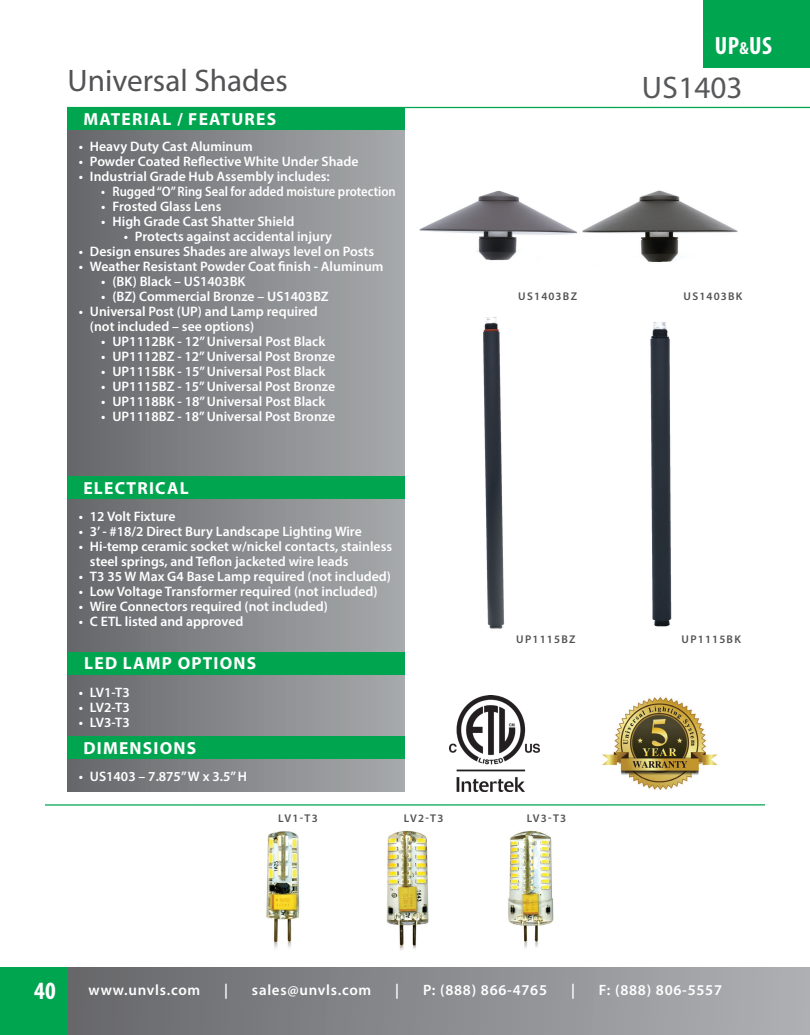
<style>
.page{position:relative;width:810px;height:1035px;background:#fff}
.page>*{position:absolute;margin:0;border:0;box-sizing:border-box;transform-origin:0 0}
.t1{font:31.25px "Myriad Pro";color:#535355}
.t2{font:31.25px "Myriad Pro";color:#57585a}
.t3{font:700 condensed 25px "Myriad Pro";color:#fff}
.t4{font:700 17.5px "Myriad Pro";letter-spacing:.07em;color:#fff}
.t5{font:600 15px "Myriad Pro";letter-spacing:.05em;color:#fff}
.t6{font:600 13.75px/15px "Myriad Pro";color:#fff}
.t7{font:600 13.75px "Myriad Pro";color:#fff;scale:.92 1}
.t8{font:600 11.25px "Myriad Pro";letter-spacing:.11em;color:#535355}
.s1{font-size:17.5px}
</style>
<div class="page">
<div style="left:0;top:968px;width:810px;height:67px;background:linear-gradient(to right,#5f6163,#aeb0b4)"></div>
<hr style="left:45px;top:804px;width:720px;height:2px;background:#00a54f">
<hr style="left:68px;top:107px;width:742px;height:1px;background:#00a54f">
<div style="left:68px;top:129px;width:337px;height:662px;background:linear-gradient(to right,#65676a,#a8abac)"></div>
<img style="left:386px;top:830px;width:43px;height:121px">
<img style="left:266px;top:831px;width:34px;height:117px">
<img style="left:508px;top:830px;width:46px;height:118px">
<img style="left:419px;top:190px;width:319px;height:72px">
<div style="left:703px;top:0;width:107px;height:68px;background:#00a54f"></div>
<div style="left:67px;top:736px;width:338px;height:22px;background:#00a54f"></div>
<div style="left:68px;top:652px;width:337px;height:22px;background:#00a54f"></div>
<div style="left:68px;top:476px;width:337px;height:23px;background:#00a54f"></div>
<div style="left:0;top:968px;width:68px;height:67px;background:#00a54f"></div>
<div style="left:68px;top:107px;width:337px;height:23px;background:#00a54f"></div>
<img style="left:483px;top:317px;width:22px;height:312px">
<img style="left:650px;top:322px;width:22px;height:305px">
<img style="left:449px;top:696px;width:91px;height:95px">
<img style="left:602px;top:696px;width:116px;height:94px">
<h1 class="t1" style="left:68px;top:61px;width:222px">Universal Shades</h1>
<p class="t4" style="left:84px;top:108px;width:194px">MATERIAL / FEATURES</p>
<p class="t6" style="left:79px;top:138px;width:176px">• Heavy Duty Cast Aluminum</p>
<p class="t6" style="left:79px;top:153px;width:281px">• Powder Coated Reflective White Under Shade</p>
<p class="t6" style="left:79px;top:168px;width:253px">• Industrial Grade Hub Assembly includes:</p>
<p class="t7" style="left:101px;top:183px;width:322px">• Rugged “O” Ring Seal for added moisture protection</p>
<p class="t6" style="left:101px;top:198px;width:122px">• Frosted Glass Lens</p>
<p class="t6" style="left:101px;top:213px;width:195px">• High Grade Cast Shatter Shield</p>
<p class="t6" style="left:124px;top:228px;width:210px">• Protects against accidental injury</p>
<p class="t6" style="left:79px;top:243px;width:297px">• Design ensures Shades are always level on Posts</p>
<p class="t6" style="left:79px;top:258px;width:306px">• Weather Resistant Powder Coat finish - Aluminum</p>
<p class="t6" style="left:101px;top:273px;width:146px">• (BK) Black – US1403BK</p>
<p class="t6" style="left:101px;top:288px;width:229px">• (BZ) Commercial Bronze – US1403BZ</p>
<p class="t6" style="left:90px;top:303px;width:229px;text-indent:-11px">• Universal Post (UP) and Lamp required (not included – see options)</p>
<p class="t6" style="left:101px;top:333px;width:226px">• UP1112BK - 12” Universal Post Black</p>
<p class="t6" style="left:101px;top:348px;width:235px">• UP1112BZ - 12” Universal Post Bronze</p>
<p class="t6" style="left:101px;top:363px;width:226px">• UP1115BK - 15” Universal Post Black</p>
<p class="t6" style="left:101px;top:378px;width:235px">• UP1115BZ - 15” Universal Post Bronze</p>
<p class="t6" style="left:101px;top:393px;width:226px">• UP1118BK - 18” Universal Post Black</p>
<p class="t6" style="left:101px;top:408px;width:235px">• UP1118BZ - 18” Universal Post Bronze</p>
<p class="t4" style="left:83px;top:477px;width:107px">ELECTRICAL</p>
<p class="t6" style="left:79px;top:509px;width:98px">• 12 Volt Fixture</p>
<p class="t6" style="left:79px;top:524px;width:285px">• 3’ - #18/2 Direct Bury Landscape Lighting Wire</p>
<p class="t6" style="left:90px;top:539px;width:304px;text-indent:-11px">• Hi-temp ceramic socket w/nickel contacts, stainless steel springs, and Teflon jacketed wire leads</p>
<p class="t6" style="left:79px;top:569px;width:314px">• T3 35 W Max G4 Base Lamp required (not included)</p>
<p class="t6" style="left:79px;top:584px;width:301px">• Low Voltage Transformer required (not included)</p>
<p class="t6" style="left:79px;top:599px;width:251px">• Wire Connectors required (not included)</p>
<p class="t6" style="left:79px;top:614px;width:166px">• C ETL listed and approved</p>
<p class="t4" style="left:84px;top:652px;width:174px">LED LAMP OPTIONS</p>
<p class="t6" style="left:79px;top:684px;width:52px">• LV1-T3</p>
<p class="t6" style="left:79px;top:699px;width:52px">• LV2-T3</p>
<p class="t6" style="left:79px;top:714px;width:52px">• LV3-T3</p>
<p class="t4" style="left:83px;top:736px;width:114px">DIMENSIONS</p>
<p class="t6" style="left:79px;top:769px;width:170px">• US1403 – 7.875” W x 3.5” H</p>
<h2 class="t3" style="left:715px;top:30px;width:59px">UP<span class="s1">&amp;</span>US</h2>
<h1 class="t2" style="left:642px;top:68px;width:102px">US1403</h1>
<p class="t8" style="left:518px;top:289px;width:60px">US1403BZ</p>
<p class="t8" style="left:684px;top:289px;width:61px">US1403BK</p>
<p class="t8" style="left:516px;top:632px;width:61px">UP1115BZ</p>
<p class="t8" style="left:682px;top:632px;width:61px">UP1115BK</p>
<p class="t8" style="left:278px;top:811px;width:41px">LV1-T3</p>
<p class="t8" style="left:404px;top:811px;width:41px">LV2-T3</p>
<p class="t8" style="left:527px;top:811px;width:41px">LV3-T3</p>
<h2 class="t3" style="left:34px;top:975px;width:23px">40</h2>
<p class="t5" style="left:88px;top:981px;width:113px">www.unvls.com</p>
<p class="t5" style="left:224px;top:981px;width:5px">|</p>
<p class="t5" style="left:252px;top:981px;width:121px">sales@unvls.com</p>
<p class="t5" style="left:395px;top:981px;width:5px">|</p>
<p class="t5" style="left:423px;top:981px;width:126px">P: (888) 866-4765</p>
<p class="t5" style="left:571px;top:981px;width:5px">|</p>
<p class="t5" style="left:599px;top:981px;width:125px">F: (888) 806-5557</p>
</div>
